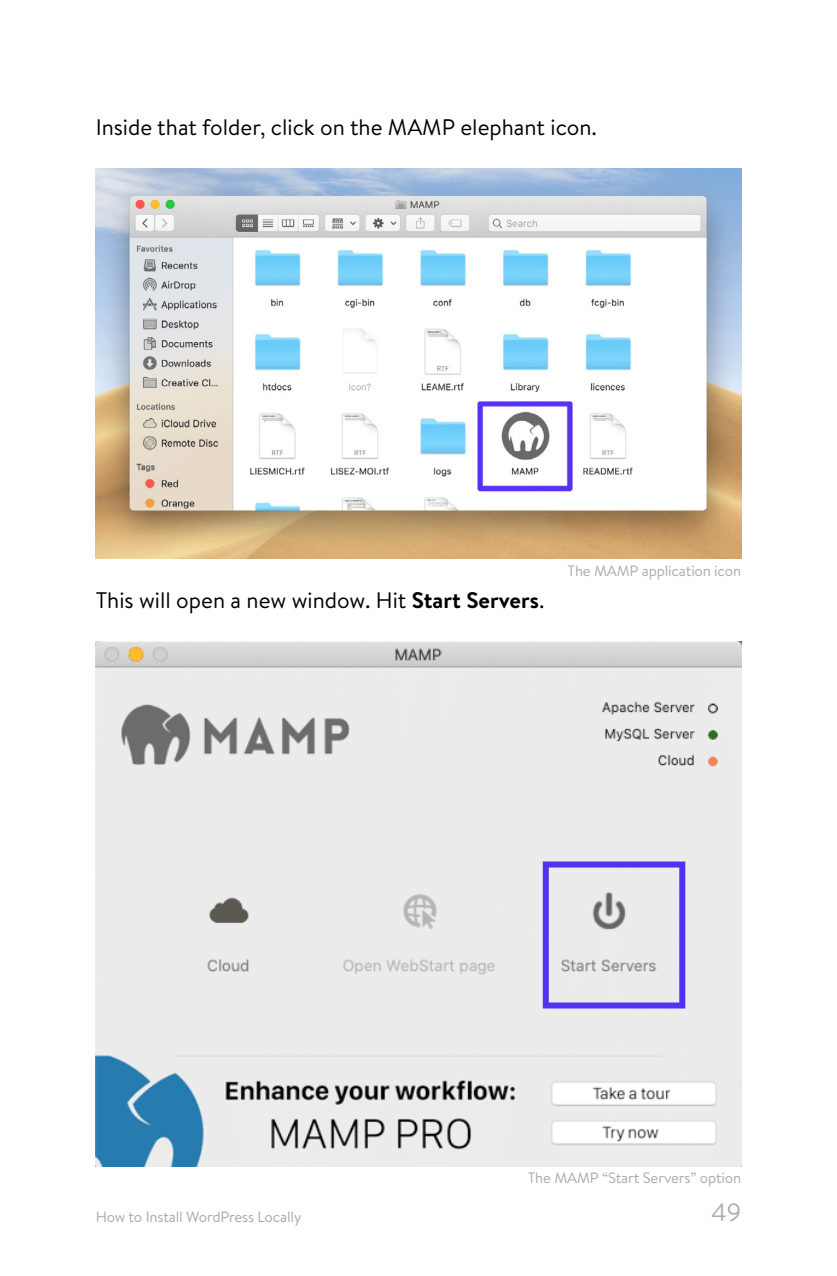
<style>
.page{position:relative;width:837px;height:1276px;background:#fff}
.page>*{position:absolute;margin:0;border:0;box-sizing:border-box;transform-origin:0 0}
.t1{font:25px "Brandon Text";color:#aeaeae}
.t2{font:22.5px "Brandon Text";color:#000}
.t3{font:15px "Brandon Text";letter-spacing:-.01em;color:#aaa}
.s1{font-weight:700}
</style>
<div class="page">
<img style="left:96px;top:169px;width:645px;height:389px">
<img style="left:96px;top:641px;width:645px;height:525px">
<p class="t2" style="left:96px;top:112px;width:502px">Inside that folder, click on the MAMP elephant icon.</p>
<p class="t2" style="left:96px;top:584px;width:450px">This will open a new window. Hit <span class="s1">Start Servers</span>.</p>
<p class="t3" style="left:567px;top:560px;width:175px">The MAMP application icon</p>
<p class="t3" style="left:527px;top:1167px;width:215px">The MAMP “Start Servers” option</p>
<p class="t3" style="left:96px;top:1206px;width:207px">How to Install WordPress Locally</p>
<p class="t1" style="left:710px;top:1195px;width:32px">49</p>
</div>
